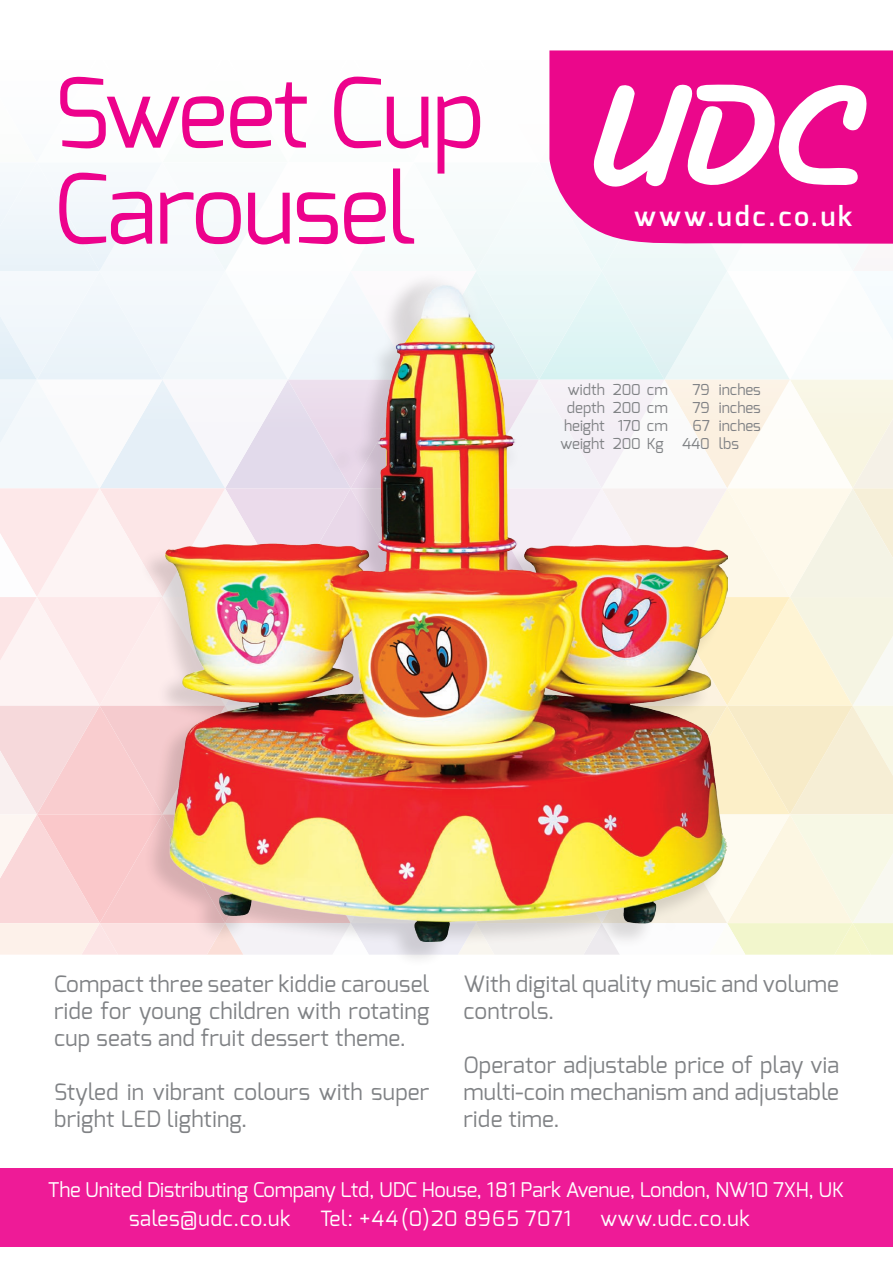
<style>
.page{position:relative;width:893px;height:1263px;background:#fff}
.page>*{position:absolute;margin:0;border:0;box-sizing:border-box;transform-origin:0 0}
.t1{font:96px/96px "Exo";letter-spacing:-.025em;color:#ed028c}
.t2{font:600 27px "Exo";letter-spacing:.1em;color:#fff}
.t3{font:22.5px/27px "Exo";letter-spacing:.01em;color:#808285;text-align:justify}
.t4{font:21px "Exo";letter-spacing:.025em;color:#fff}
.t5{font:20.25px "Exo";letter-spacing:-.01em;color:#fff}
.t6{font:15px/18px "Exo";color:#808285}
</style>
<div class="page">
<div style="left:0;top:1168px;width:892px;height:78px;background:#ee1b97"></div>
<img style="left:0;top:50px;width:893px;height:905px">
<h1 class="t1" style="left:54px;top:65px;width:432px">Sweet Cup<br>Carousel</h1>
<p class="t2" style="left:634px;top:199px;width:220px">www.udc.co.uk</p>
<p class="t6" style="left:568px;top:380px;width:102px">width 200 cm</p>
<p class="t6" style="left:692px;top:380px;width:70px">79 inches</p>
<p class="t6" style="left:567px;top:398px;width:102px">depth 200 cm</p>
<p class="t6" style="left:692px;top:398px;width:70px">79 inches</p>
<p class="t6" style="left:564px;top:416px;width:105px">height 170 cm</p>
<p class="t6" style="left:560px;top:416px;width:202px;text-indent:132px">67 inches weight 200 Kg 440 lbs</p>
<p class="t3" style="left:54px;top:970px;width:377px">Compact three seater kiddie carousel ride for young children with rotating cup seats and fruit dessert theme.</p>
<p class="t3" style="left:54px;top:1078px;width:377px">Styled in vibrant colours with super bright LED lighting.</p>
<p class="t3" style="left:463px;top:970px;width:377px">With digital quality music and volume controls.</p>
<p class="t3" style="left:463px;top:1051px;width:377px">Operator adjustable price of play via multi-coin mechanism and adjustable ride time.</p>
<p class="t5" style="left:48px;top:1177px;width:798px">The United Distributing Company Ltd, UDC House, 181 Park Avenue, London, NW10 7XH, UK</p>
<p class="t4" style="left:129px;top:1205px;width:163px">sales@udc.co.uk</p>
<p class="t4" style="left:320px;top:1205px;width:252px">Tel: +44 (0)20 8965 7071</p>
<p class="t4" style="left:600px;top:1205px;width:151px">www.udc.co.uk</p>
</div>
